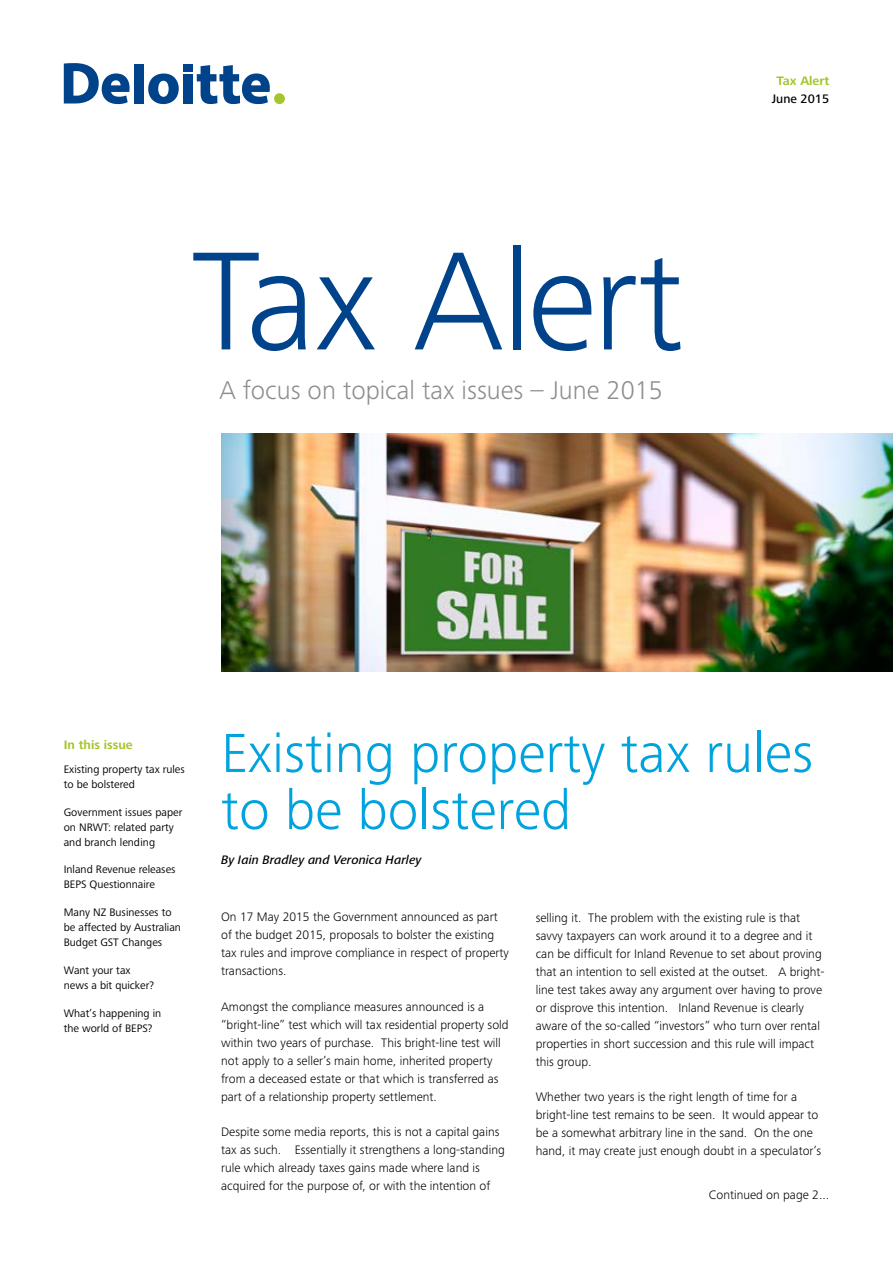
<style>
.page{position:relative;width:893px;height:1263px;background:#fff}
.page>*{position:absolute;margin:0;border:0;box-sizing:border-box;transform-origin:0 0}
.t1{font:300 144.9px "Frutiger Next Pro";letter-spacing:-.015em;color:#00438b}
.t2{font:300 57px/57px "Frutiger Next Pro";color:#00a3de}
.t3{font:300 26.55px "Frutiger Next Pro";color:#8d8d8d}
.t4{font:300 12.75px/18px "Frutiger Next Pro";color:#000}
.t5{font:italic 500 12.75px "Frutiger Next Pro";color:#000}
.t6{font:700 12.75px "Frutiger Next Pro";color:#a4c52d}
.t7{font:500 12.75px "Frutiger Next Pro";color:#000}
.t8{font:11.25px/15px "Frutiger Next Pro";color:#000}
</style>
<div class="page">
<div style="left:134px;top:64px;width:10px;height:39px;background:#00438b"></div>
<svg style="left:148px;top:74px;width:31px;height:30px"></svg>
<div style="left:183px;top:74px;width:10px;height:29px;background:#00438b"></div>
<div style="left:183px;top:64px;width:10px;height:7px;background:#00438b"></div>
<svg style="left:197px;top:65px;width:73px;height:39px"></svg>
<div style="left:274px;top:93px;width:11px;height:11px;background:#a4c52d;border-radius:50%"></div>
<svg style="left:64px;top:63px;width:66px;height:41px"></svg>
<img style="left:221px;top:434px;width:672px;height:238px">
<h1 class="t1" style="left:192px;top:218px;width:493px">Tax Alert</h1>
<h3 class="t3" style="left:219px;top:375px;width:445px">A focus on topical tax issues – June 2015</h3>
<p class="t6" style="left:776px;top:74px;width:54px">Tax Alert</p>
<p class="t7" style="left:772px;top:92px;width:59px">June 2015</p>
<p class="t6" style="left:64px;top:738px;width:71px">In this issue</p>
<p class="t8" style="left:64px;top:761px;width:123px">Existing property tax rules to be bolstered</p>
<p class="t8" style="left:64px;top:804px;width:120px">Government issues paper on NRWT: related party and branch lending</p>
<p class="t8" style="left:64px;top:862px;width:113px">Inland Revenue releases<br>BEPS Questionnaire</p>
<p class="t8" style="left:64px;top:905px;width:119px">Many NZ Businesses to be affected by Australian<br>Budget GST Changes</p>
<p class="t8" style="left:64px;top:962px;width:92px">Want your tax news a bit quicker?</p>
<p class="t8" style="left:64px;top:1005px;width:99px">What’s happening in the world of BEPS?</p>
<h2 class="t2" style="left:221px;top:724px;width:594px">Existing property tax rules to be bolstered</h2>
<p class="t5" style="left:221px;top:852px;width:202px">By Iain Bradley and Veronica Harley</p>
<p class="t4" style="left:221px;top:908px;width:289px">On 17 May 2015 the Government announced as part of the budget 2015, proposals to bolster the existing tax rules and improve compliance in respect of property transactions.</p>
<p class="t4" style="left:221px;top:997px;width:289px">Amongst the compliance measures announced is a “bright-line” test which will tax residential property sold within two years of purchase. This bright-line test will not apply to a seller’s main home, inherited property from a deceased estate or that which is transferred as part of a relationship property settlement.</p>
<p class="t4" style="left:221px;top:1122px;width:285px">Despite some media reports, this is not a capital gains tax as such. Essentially it strengthens a long-standing rule which already taxes gains made where land is acquired for the purpose of, or with the intention of</p>
<p class="t4" style="left:536px;top:908px;width:290px">selling it. The problem with the existing rule is that savvy taxpayers can work around it to a degree and it can be difficult for Inland Revenue to set about proving that an intention to sell existed at the outset. A bright&shy;line test takes away any argument over having to prove or disprove this intention. Inland Revenue is clearly aware of the so-called “investors” who turn over rental properties in short succession and this rule will impact this group.</p>
<p class="t4" style="left:536px;top:1087px;width:287px">Whether two years is the right length of time for a bright-line test remains to be seen. It would appear to be a somewhat arbitrary line in the sand. On the one hand, it may create just enough doubt in a speculator’s</p>
<p class="t4" style="left:709px;top:1186px;width:122px">Continued on page 2...</p>
</div>
